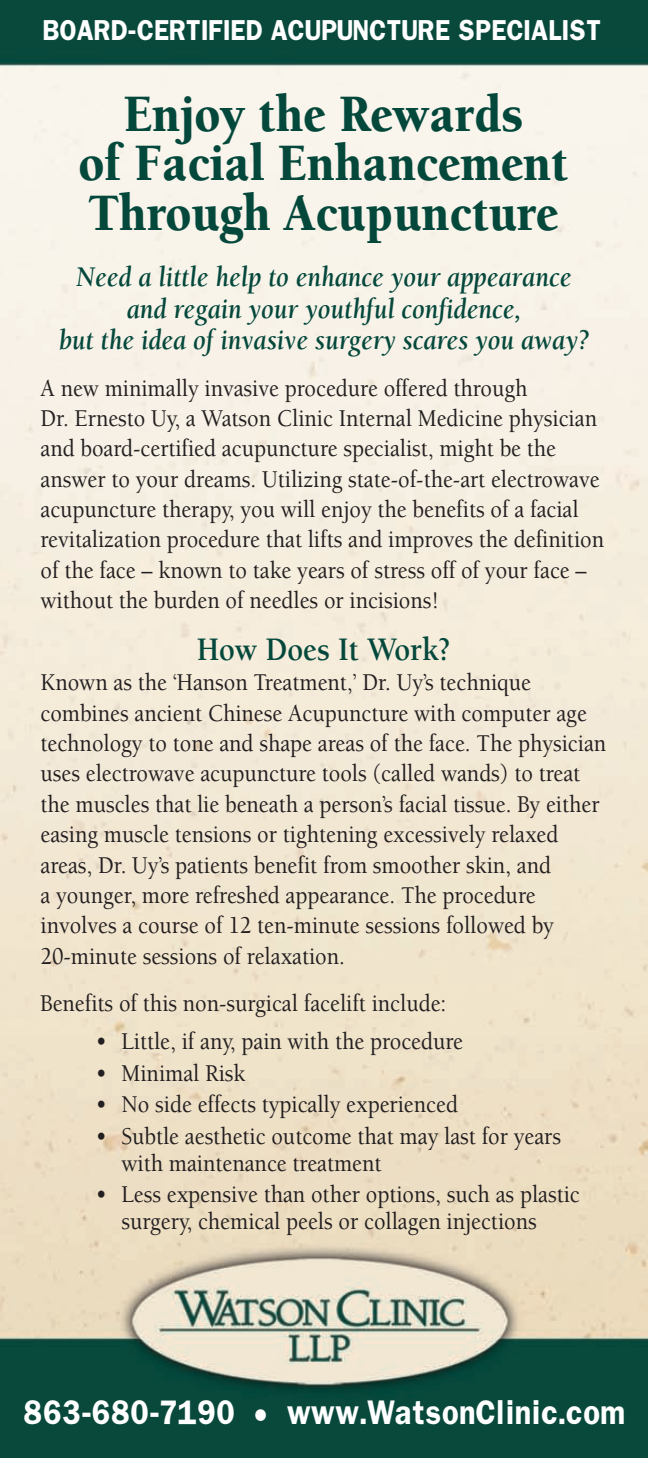
<style>
.page{position:relative;width:648px;height:1458px;background:#fff}
.page>*{position:absolute;margin:0;border:0;box-sizing:border-box;transform-origin:0 0}
.t1{font:900 54px/49.5px "Berkeley";color:#04483c;text-align:center;scale:.9 1}
.t2{font:700 33.75px "Berkeley";color:#04483c;scale:.9 1}
.t3{font:italic 700 29.25px/31.5px "Berkeley";color:#04483c;text-align:center;scale:.9 1}
.t4{font:29.25px "Franklin Demi";color:#fff;scale:.9 1}
.t5{font:500 24.75px/30.4px "Berkeley";color:#231f20;scale:.9 1}
.t6{font:24.75px "Franklin Demi";color:#fff;scale:.9 1}
</style>
<div class="page">
<img style="left:0;top:0;width:648px;height:1458px">
<p class="t6" style="left:43px;top:17px;width:622px">BOARD-CERTIFIED ACUPUNCTURE SPECIALIST</p>
<h1 class="t1" style="left:78px;top:93px;width:546px">Enjoy the Rewards<br>of Facial Enhancement<br>Through Acupuncture</h1>
<p class="t3" style="left:59px;top:264px;width:591px">Need a little help to enhance your appearance and regain your youthful confidence,<br>but the idea of invasive surgery scares you away?</p>
<p class="t5" style="left:40px;top:375px;width:628px">A new minimally invasive procedure offered through<br>Dr. Ernesto Uy, a Watson Clinic Internal Medicine physician and board-certified acupuncture specialist, might be the answer to your dreams. Utilizing state-of-the-art electrowave acupuncture therapy, you will enjoy the benefits of a facial revitalization procedure that lifts and improves the definition of the face – known to take years of stress off of your face – without the burden of needles or incisions!</p>
<h2 class="t2" style="left:197px;top:636px;width:283px">How Does It Work?</h2>
<p class="t5" style="left:40px;top:669px;width:630px">Known as the ‘Hanson Treatment,’ Dr. Uy’s technique combines ancient Chinese Acupuncture with computer age technology to tone and shape areas of the face. The physician uses electrowave acupuncture tools (called wands) to treat the muscles that lie beneath a person’s facial tissue. By either easing muscle tensions or tightening excessively relaxed areas, Dr. Uy’s patients benefit from smoother skin, and<br>a younger, more refreshed appearance. The procedure involves a course of 12 ten-minute sessions followed by 20-minute sessions of relaxation.</p>
<p class="t5" style="left:40px;top:990px;width:452px">Benefits of this non-surgical facelift include:</p>
<p class="t5" style="left:96px;top:1028px;width:410px">• Little, if any, pain with the procedure</p>
<p class="t5" style="left:96px;top:1060px;width:168px">• Minimal Risk</p>
<p class="t5" style="left:96px;top:1091px;width:404px">• No side effects typically experienced</p>
<p class="t5" style="left:122px;top:1124px;width:490px;line-height:27px;text-indent:-26px">• Subtle aesthetic outcome that may last for years with maintenance treatment</p>
<p class="t5" style="left:122px;top:1183px;width:511px;line-height:27px;text-indent:-26px">• Less expensive than other options, such as plastic surgery, chemical peels or collagen injections</p>
<p class="t4" style="left:23px;top:1397px;width:670px">863-680-7190 • www.WatsonClinic.com</p>
</div>
